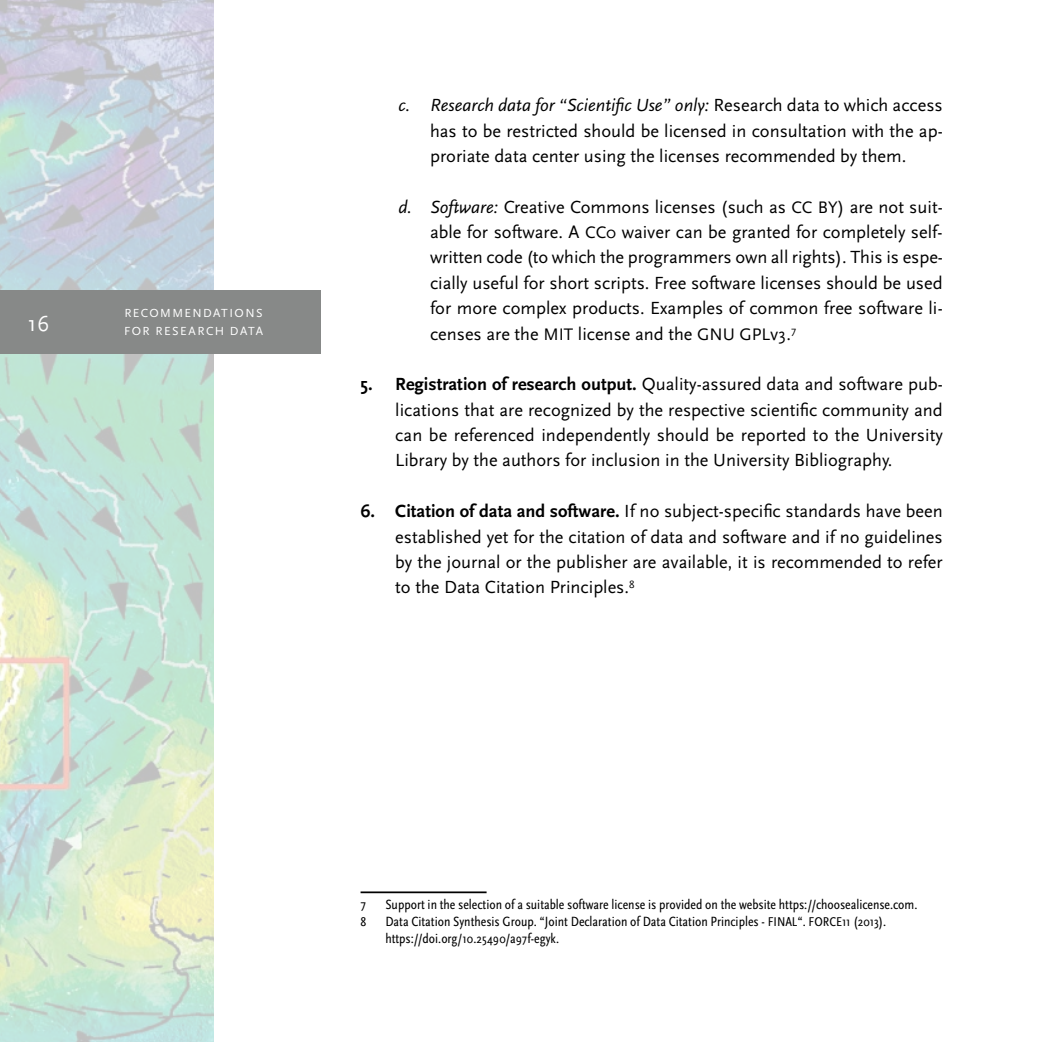
<style>
.page{position:relative;width:1042px;height:1042px;background:#fff}
.page>*{position:absolute;margin:0;border:0;box-sizing:border-box;transform-origin:0 0}
.t1{font:22.75px "Scala Sans";color:#fff}
.t2{font:18.38px/25.4px "Scala Sans Pro";color:#000;text-align:justify}
.Footnote_text{font:condensed 14px/16.8px "Scala Sans Pro";color:#000}
.t3{font:12.25px "Scala Sans Pro";letter-spacing:.115em;color:#fff}
.s1{font-style:italic}
.s2{font-size:17.5px}
.s3{font-weight:700}
.s4{font-size:13.3px}
</style>
<div class="page">
<img style="left:0;top:0;width:213px;height:1042px">
<div style="left:0;top:290px;width:321px;height:63px;background:#878988"></div>
<hr style="left:360px;top:891px;width:126px;height:2px;background:#000">
<p class="t3" style="left:124px;top:306px;width:140px">RECOMMENDATIONS</p>
<p class="t1" style="left:28px;top:312px;width:23px">16</p>
<p class="t3" style="left:124px;top:324px;width:140px">FOR RESEARCH DATA</p>
<p class="t2" style="left:430px;top:92px;width:514px;text-indent:-32px"><span class="s1">c. Research data for “Scientific Use” only:</span> Research data to which access has to be restricted should be licensed in consultation with the ap&shy;proriate data center using the licenses recommended by them.</p>
<p class="t2" style="left:430px;top:194px;width:514px;text-indent:-32px"><span class="s1">d. Software:</span> Creative Commons licenses (such as <span class="s2">CC BY</span>) are not suit&shy;able for software. A <span class="s2">CC0</span> waiver can be granted for completely self&shy;written code (to which the programmers own all rights). This is espe&shy;cially useful for short scripts. Free software licenses should be used for more complex products. Examples of common free software li&shy;censes are the <span class="s2">MIT</span> license and the <span class="s2">GNU GPL</span>v<span class="s2">3</span>.<sup>7</sup></p>
<p class="t2" style="left:395px;top:372px;width:549px;text-indent:-35px"><span class="s3">5. Registration of research output.</span> Quality-assured data and software pub&shy;lications that are recognized by the respective scientific community and can be referenced independently should be reported to the University Library by the authors for inclusion in the University Bibliography.</p>
<p class="t2" style="left:395px;top:498px;width:549px;text-indent:-35px"><span class="s3">6. Citation of data and software.</span> If no subject-specific standards have been established yet for the citation of data and software and if no guidelines by the journal or the publisher are available, it is recommended to refer to the Data Citation Principles.<sup>8</sup></p>
<p class="Footnote_text" style="left:360px;top:896px;width:7px">7</p>
<p class="Footnote_text" style="left:385px;top:896px;width:533px">Support in the selection of a suitable software license is provided on the website https://choosealicense.com.</p>
<p class="Footnote_text" style="left:360px;top:913px;width:7px">8</p>
<p class="Footnote_text" style="left:385px;top:913px;width:502px">Data Citation Synthesis Group. “Joint Declaration of Data Citation Principles - <span class="s4">FINAL</span>“. <span class="s4">FORCE11</span> (<span class="s4">2013</span>). https://doi.org/<span class="s4">10</span>.<span class="s4">25490</span>/a<span class="s4">97</span>f-egyk.</p>
</div>
